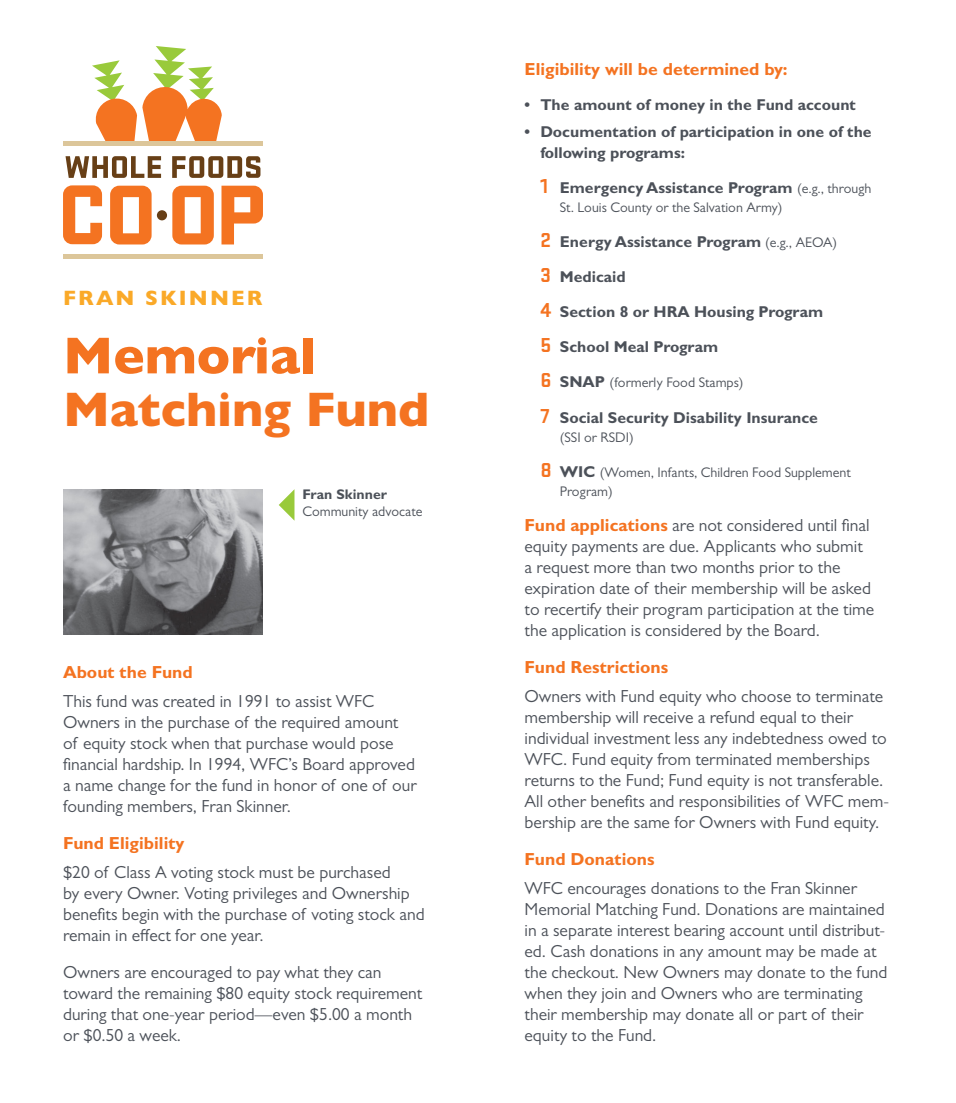
<style>
.page{position:relative;width:956px;height:1103px;background:#fff}
.page>*{position:absolute;margin:0;border:0;box-sizing:border-box;transform-origin:0 0}
.t1{font:800 52.5px "Gill Sans MT Pro";color:#f47321}
.t2{font:800 49px "Gill Sans MT Pro";color:#f47321}
.t3{font:800 21px "Gill Sans MT Pro";letter-spacing:.1em;color:#faa928}
.t4{font:17.5px/21px "Gill Sans MT Pro";color:#4c5159}
.t5{font:700 17.5px "Gill Sans MT Pro";color:#f47321}
.t6{font:700 15.75px/21px "Gill Sans MT Pro";color:#4c5159}
.t7{font:14px/19.2px "Gill Sans MT Pro";color:#4c5159}
.s1{font-weight:700}
.s2{font-family:"Stratum 2";font-size:21px;color:#f47321}
.s3{font-weight:400;font-size:14px}
.s4{font-family:"Stratum 2";font-weight:700;font-size:21px;color:#f47321}
.s5{font-weight:700;font-size:15.75px}
.s6{font-weight:700;color:#f47321}
</style>
<div class="page">
<img style="left:63px;top:489px;width:199px;height:145px">
<svg style="left:279px;top:490px;width:15px;height:30px"></svg>
<svg style="left:92px;top:46px;width:130px;height:96px"></svg>
<svg style="left:110px;top:186px;width:42px;height:58px"></svg>
<svg style="left:221px;top:186px;width:42px;height:58px"></svg>
<svg style="left:172px;top:186px;width:42px;height:58px"></svg>
<svg style="left:63px;top:185px;width:39px;height:59px"></svg>
<div style="left:157px;top:210px;width:10px;height:10px;background:#673f16;border-radius:50%"></div>
<svg style="left:66px;top:156px;width:95px;height:22px"></svg>
<svg style="left:172px;top:156px;width:88px;height:22px"></svg>
<hr style="left:63px;top:142px;width:200px;height:4px;background:#dcc69a">
<hr style="left:63px;top:255px;width:200px;height:4px;background:#dcc69a">
<p class="t3" style="left:63px;top:285px;width:201px">FRAN SKINNER</p>
<p class="t1" style="left:63px;top:324px;width:254px">Memorial</p>
<p class="t2" style="left:63px;top:380px;width:368px">Matching Fund</p>
<p class="t7" style="left:302px;top:485px;width:122px;line-height:17.5px"><span class="s1">Fran Skinner<br></span>Community advocate</p>
<p class="t5" style="left:63px;top:661px;width:131px">About the Fund</p>
<p class="t4" style="left:63px;top:690px;width:355px">This fund was created in 1991 to assist WFC Owners in the purchase of the required amount<br>of equity stock when that purchase would pose financial hardship. In 1994, WFC’s Board approved a name change for the fund in honor of one of our founding members, Fran Skinner.</p>
<p class="t5" style="left:63px;top:832px;width:123px">Fund Eligibility</p>
<p class="t4" style="left:63px;top:861px;width:363px">$20 of Class A voting stock must be purchased<br>by every Owner. Voting privileges and Ownership benefits begin with the purchase of voting stock and remain in effect for one year.</p>
<p class="t4" style="left:63px;top:961px;width:361px">Owners are encouraged to pay what they can toward the remaining $80 equity stock requirement during that one-year period—even $5.00 a month or $0.50 a week.</p>
<p class="t5" style="left:524px;top:58px;width:265px">Eligibility will be determined by:</p>
<p class="t6" style="left:524px;top:94px;width:333px">• The amount of money in the Fund account</p>
<p class="t6" style="left:540px;top:121px;width:333px;text-indent:-16px">• Documentation of participation in one of the following programs:</p>
<p class="t6" style="left:540px;top:177px;width:332px"><span class="s2">1</span> Emergency Assistance Program <span class="s3">(e.g., through</span></p>
<p class="t7" style="left:560px;top:198px;width:224px">St. Louis County or the Salvation Army)</p>
<p class="t6" style="left:540px;top:231px;width:298px"><span class="s2">2</span> Energy Assistance Program <span class="s3">(e.g., AEOA)</span></p>
<p class="t6" style="left:540px;top:266px;width:87px"><span class="s2">3</span> Medicaid</p>
<p class="t6" style="left:540px;top:301px;width:284px"><span class="s2">4</span> Section 8 or HRA Housing Program</p>
<p class="t6" style="left:540px;top:336px;width:179px"><span class="s2">5</span> School Meal Program</p>
<p class="t7" style="left:540px;top:373px;width:205px"><span class="s4">6</span> <span class="s5">SNAP</span> (formerly Food Stamps)</p>
<p class="t6" style="left:540px;top:406px;width:279px"><span class="s2">7</span> Social Security Disability Insurance</p>
<p class="t7" style="left:560px;top:427px;width:75px">(SSI or RSDI)</p>
<p class="t7" style="left:560px;top:462px;width:292px;text-indent:-20px"><span class="s4">8</span> <span class="s5">WIC</span> (Women, Infants, Children Food Supplement<br>Program)</p>
<p class="t4" style="left:524px;top:515px;width:351px"><span class="s6">Fund applications</span> are not considered until final equity payments are due. Applicants who submit a request more than two months prior to the expiration date of their membership will be asked to recertify their program participation at the time the application is considered by the Board.</p>
<p class="t5" style="left:524px;top:656px;width:145px">Fund Restrictions</p>
<p class="t4" style="left:524px;top:685px;width:366px">Owners with Fund equity who choose to terminate membership will receive a refund equal to their individual investment less any indebtedness owed to WFC. Fund equity from terminated memberships returns to the Fund; Fund equity is not transferable.<br>All other benefits and responsibilities of WFC mem&shy;bership are the same for Owners with Fund equity.</p>
<p class="t5" style="left:524px;top:848px;width:132px">Fund Donations</p>
<p class="t4" style="left:524px;top:877px;width:364px">WFC encourages donations to the Fran Skinner Memorial Matching Fund. Donations are maintained in a separate interest bearing account until distribut&shy;ed. Cash donations in any amount may be made at the checkout. New Owners may donate to the fund when they join and Owners who are terminating their membership may donate all or part of their equity to the Fund.</p>
</div>
